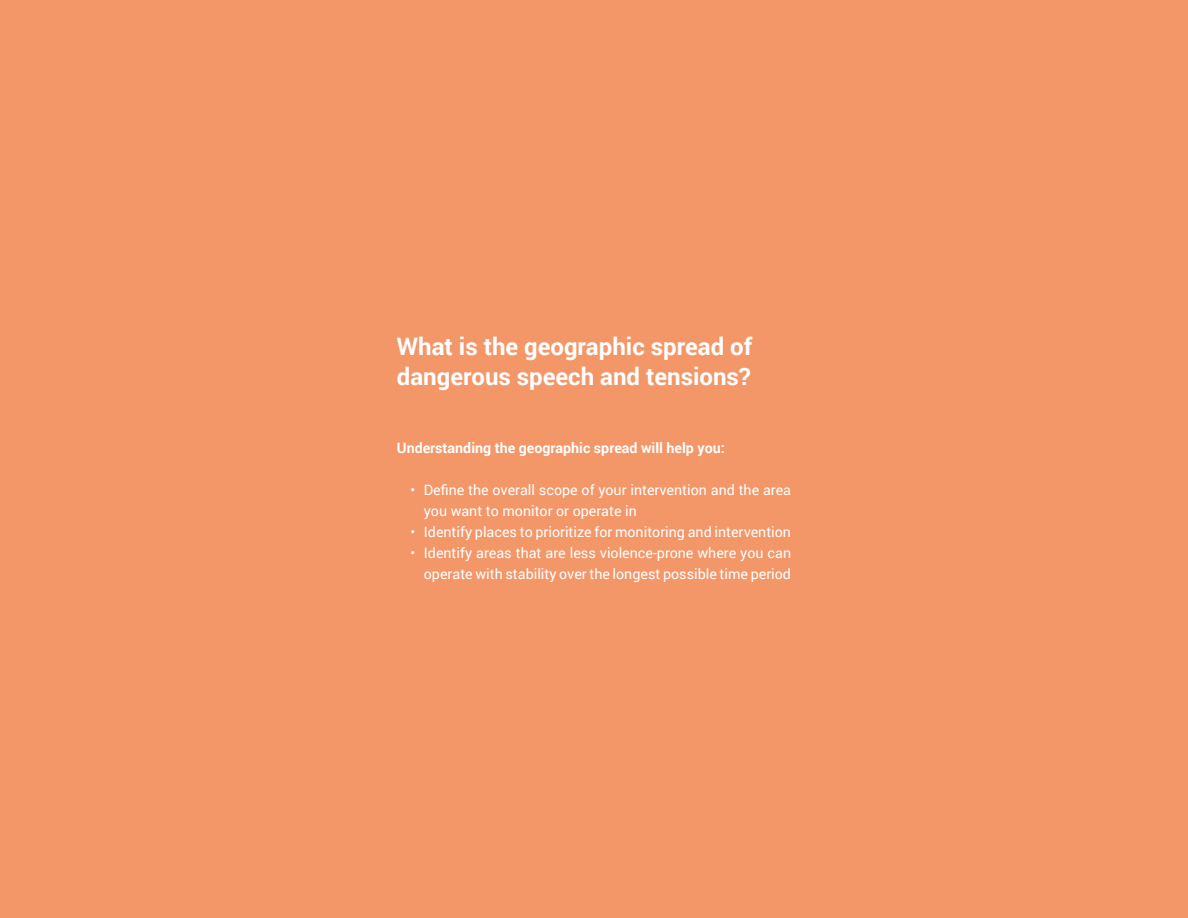
<style>
.page{position:relative;width:1188px;height:918px;background:#f39769}
.page>*{position:absolute;margin:0;border:0;box-sizing:border-box;transform-origin:0 0}
.t1{font:700 24px/30px "Roboto";color:#fff}
.t2{font:14.25px/21px "Roboto";color:#fff}
.t3{font:700 14.25px "Roboto";color:#fff}
</style>
<div class="page">
<h1 class="t1" style="left:397px;top:331px;width:357px">What is the geographic spread of dangerous speech and tensions?</h1>
<p class="t3" style="left:397px;top:438px;width:330px">Understanding the geographic spread will help you:</p>
<p class="t2" style="left:424px;top:479px;width:369px;text-indent:-13px">• Define the overall scope of your intervention and the area you want to monitor or operate in</p>
<p class="t2" style="left:410px;top:521px;width:382px">• Identify places to prioritize for monitoring and intervention</p>
<p class="t2" style="left:410px;top:542px;width:382px;text-align:right">• Identify areas that are less violence-prone where you can operate with stability over the longest possible time period</p>
</div>
